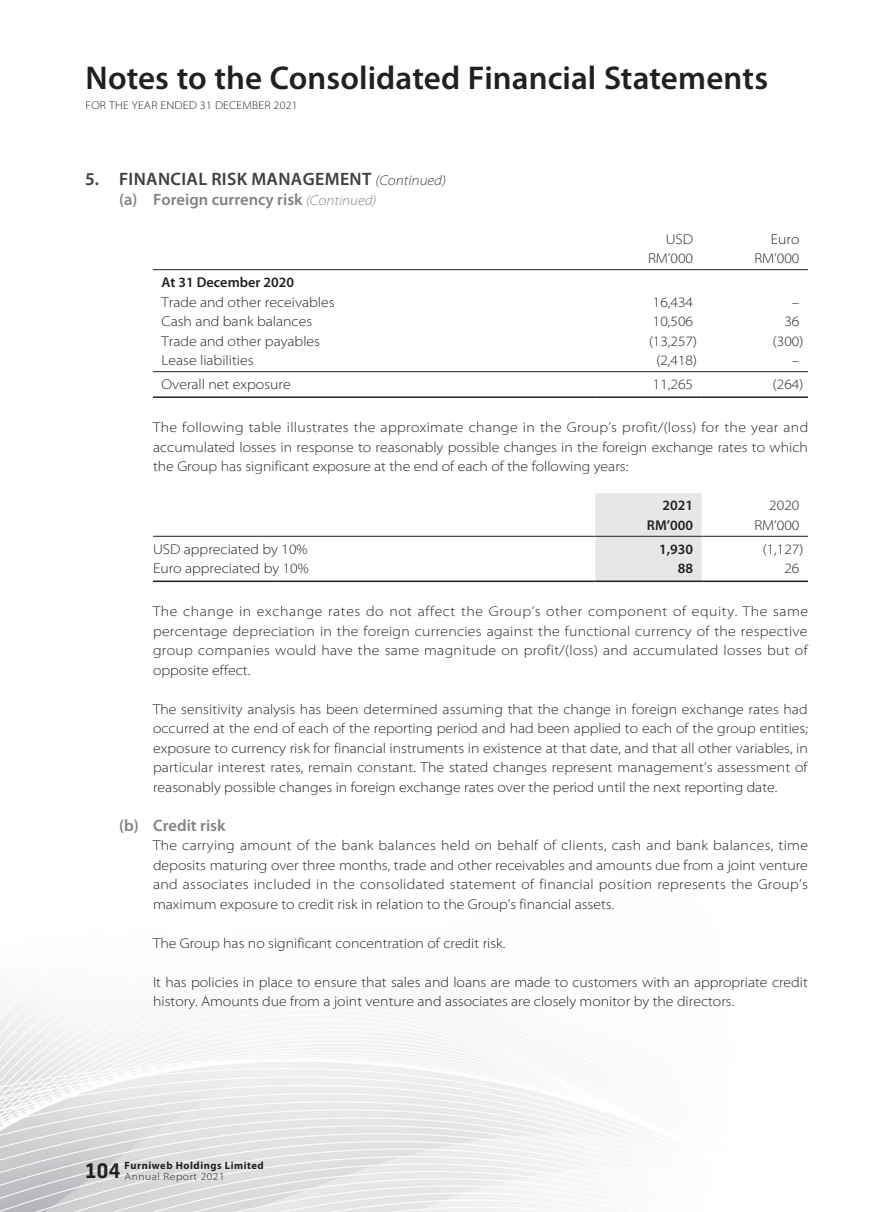
<style>
.page{position:relative;width:893px;height:1212px;background:#fff}
.page>*{position:absolute;margin:0;border:0;box-sizing:border-box;transform-origin:0 0}
.t1{font:600 33px "Myriad Pro";color:#231f20}
.t2{font:700 21px "Battersea";color:#231f20}
._01_H1{font:600 18px "Myriad Pro";letter-spacing:.02em;color:#3e3e3f}
._02_H2{font:600 16.5px "Myriad Pro";color:#808285}
._00_txt{font:300 semi-expanded 14.25px/19.5px "Myriad Pro";color:#231f20;text-align:justify}
._50_Table_txt{font:300 semi-expanded 14.25px "Myriad Pro";color:#231f20}
._50_Table_txt-2{font:600 14.25px "Myriad Pro";color:#231f20}
.t3{font:300 semi-expanded 11.25px "Myriad Pro";letter-spacing:.015em;color:#231f20}
.t4{font:700 10.5px "Myriad Pro";letter-spacing:.05em;color:#231f20}
.t5{font:300 semi-expanded 10.5px "Myriad Pro";letter-spacing:.05em;color:#231f20}
.s1{font-weight:300;font-style:italic;font-stretch:semi-expanded;font-size:14.25px}
</style>
<div class="page">
<img style="left:0;top:270px;width:808px;height:942px">
<hr style="left:153px;top:269px;width:442px;height:1px;background:#231f20">
<hr style="left:595px;top:269px;width:107px;height:1px;background:#231f20">
<hr style="left:702px;top:269px;width:106px;height:1px;background:#231f20">
<hr style="left:153px;top:371px;width:442px;height:1px;background:#231f20">
<hr style="left:595px;top:371px;width:107px;height:1px;background:#231f20">
<hr style="left:702px;top:371px;width:106px;height:1px;background:#231f20">
<hr style="left:153px;top:396px;width:442px;height:2px;background:#231f20">
<hr style="left:595px;top:396px;width:107px;height:2px;background:#231f20">
<hr style="left:702px;top:396px;width:106px;height:2px;background:#231f20">
<div style="left:595px;top:493px;width:107px;height:87px;background:#e6e7e9"></div>
<hr style="left:153px;top:536px;width:442px;height:1px;background:#231f20">
<hr style="left:595px;top:536px;width:107px;height:1px;background:#231f20">
<hr style="left:702px;top:536px;width:106px;height:1px;background:#231f20">
<hr style="left:153px;top:580px;width:442px;height:2px;background:#231f20">
<hr style="left:595px;top:580px;width:107px;height:2px;background:#231f20">
<hr style="left:702px;top:580px;width:106px;height:2px;background:#231f20">
<h1 class="t1" style="left:85px;top:56px;width:684px">Notes to the Consolidated Financial Statements</h1>
<p class="t3" style="left:85px;top:99px;width:214px">FOR THE YEAR ENDED 31 DECEMBER 2021</p>
<p class="_01_H1" style="left:85px;top:168px;width:362px">5. FINANCIAL RISK MANAGEMENT <span class="s1">(Continued)</span></p>
<p class="_02_H2" style="left:119px;top:189px;width:259px">(a) Foreign currency risk <span class="s1">(Continued)</span></p>
<p class="_50_Table_txt" style="left:666px;top:230px;width:29px">USD</p>
<p class="_50_Table_txt" style="left:771px;top:230px;width:30px">Euro</p>
<p class="_50_Table_txt" style="left:648px;top:250px;width:47px">RM’000</p>
<p class="_50_Table_txt" style="left:754px;top:250px;width:47px">RM’000</p>
<p class="_50_Table_txt-2" style="left:162px;top:273px;width:134px">At 31 December 2020</p>
<p class="_50_Table_txt" style="left:162px;top:293px;width:175px">Trade and other receivables</p>
<p class="_50_Table_txt" style="left:653px;top:293px;width:42px">16,434</p>
<p class="_50_Table_txt" style="left:792px;top:293px;width:9px">–</p>
<p class="_50_Table_txt" style="left:162px;top:313px;width:152px">Cash and bank balances</p>
<p class="_50_Table_txt" style="left:653px;top:313px;width:42px">10,506</p>
<p class="_50_Table_txt" style="left:784px;top:313px;width:17px">36</p>
<p class="_50_Table_txt" style="left:162px;top:332px;width:160px">Trade and other payables</p>
<p class="_50_Table_txt" style="left:649px;top:332px;width:49px">(13,257)</p>
<p class="_50_Table_txt" style="left:773px;top:332px;width:32px">(300)</p>
<p class="_50_Table_txt" style="left:162px;top:352px;width:93px">Lease liabilities</p>
<p class="_50_Table_txt" style="left:657px;top:352px;width:42px">(2,418)</p>
<p class="_50_Table_txt" style="left:792px;top:352px;width:9px">–</p>
<p class="_50_Table_txt" style="left:162px;top:376px;width:131px">Overall net exposure</p>
<p class="_50_Table_txt" style="left:653px;top:376px;width:42px">11,265</p>
<p class="_50_Table_txt" style="left:773px;top:376px;width:32px">(264)</p>
<p class="_00_txt" style="left:153px;top:418px;width:657px">The following table illustrates the approximate change in the Group’s profit/(loss) for the year and accumulated losses in response to reasonably possible changes in the foreign exchange rates to which the Group has significant exposure at the end of each of the following years:</p>
<p class="_50_Table_txt-2" style="left:663px;top:496px;width:32px">2021</p>
<p class="_50_Table_txt" style="left:769px;top:497px;width:32px">2020</p>
<p class="_50_Table_txt-2" style="left:647px;top:516px;width:48px">RM’000</p>
<p class="_50_Table_txt" style="left:754px;top:516px;width:47px">RM’000</p>
<p class="_50_Table_txt" style="left:153px;top:540px;width:156px">USD appreciated by 10%</p>
<p class="_50_Table_txt-2" style="left:659px;top:540px;width:35px">1,930</p>
<p class="_50_Table_txt" style="left:763px;top:540px;width:42px">(1,127)</p>
<p class="_50_Table_txt" style="left:153px;top:560px;width:157px">Euro appreciated by 10%</p>
<p class="_50_Table_txt-2" style="left:678px;top:559px;width:17px">88</p>
<p class="_50_Table_txt" style="left:784px;top:560px;width:17px">26</p>
<p class="_00_txt" style="left:153px;top:602px;width:656px">The change in exchange rates do not affect the Group’s other component of equity. The same percentage depreciation in the foreign currencies against the functional currency of the respective group companies would have the same magnitude on profit/(loss) and accumulated losses but of opposite effect.</p>
<p class="_00_txt" style="left:153px;top:699px;width:656px">The sensitivity analysis has been determined assuming that the change in foreign exchange rates had occurred at the end of each of the reporting period and had been applied to each of the group entities; exposure to currency risk for financial instruments in existence at that date, and that all other variables, in particular interest rates, remain constant. The stated changes represent management’s assessment of reasonably possible changes in foreign exchange rates over the period until the next reporting date.</p>
<p class="_02_H2" style="left:119px;top:815px;width:108px">(b) Credit risk</p>
<p class="_00_txt" style="left:153px;top:836px;width:656px">The carrying amount of the bank balances held on behalf of clients, cash and bank balances, time deposits maturing over three months, trade and other receivables and amounts due from a joint venture and associates included in the consolidated statement of financial position represents the Group’s maximum exposure to credit risk in relation to the Group’s financial assets.</p>
<p class="_00_txt" style="left:153px;top:933px;width:354px">The Group has no significant concentration of credit risk.</p>
<p class="_00_txt" style="left:153px;top:972px;width:656px">It has policies in place to ensure that sales and loans are made to customers with an appropriate credit history. Amounts due from a joint venture and associates are closely monitor by the directors.</p>
<p class="t4" style="left:125px;top:1159px;width:141px">Furniweb Holdings Limited</p>
<p class="t5" style="left:125px;top:1170px;width:102px">Annual Report 2021</p>
<h2 class="t2" style="left:85px;top:1158px;width:37px">104</h2>
</div>
